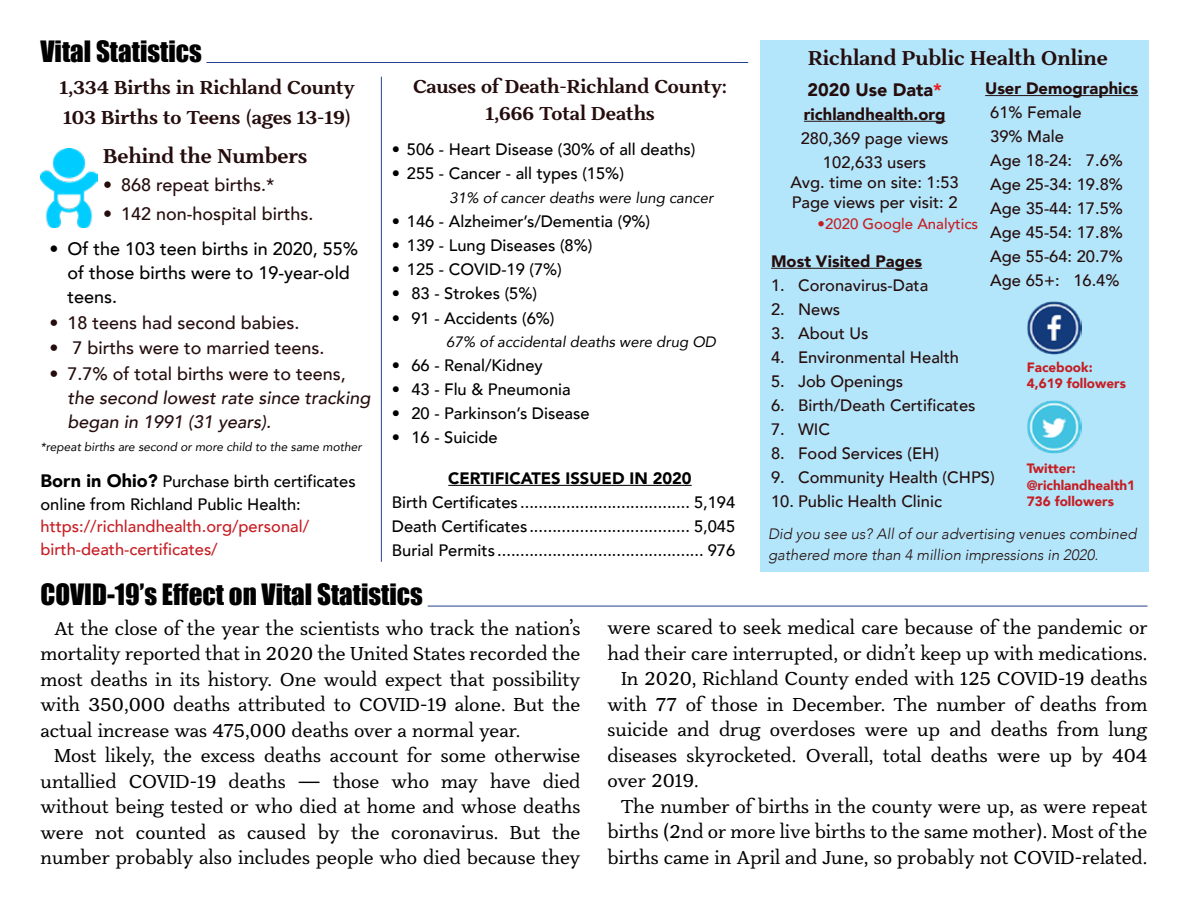
<style>
.page{position:relative;width:1188px;height:918px;background:#fff}
.page>*{position:absolute;margin:0;border:0;box-sizing:border-box;transform-origin:0 0}
.t1{font:27px "Impact";color:#000}
.t2{font:700 22.5px "Slippery";color:#250d0d}
.t3{font:21px/25.5px "Slippery";color:#000;text-align:justify}
.t4{font:700 21px/27px "Slippery";color:#250d0d;text-align:center}
.t5{font:500 18px "Avenir";color:#250d0d}
.t6{font:500 18px/24px "Avenir";color:#000}
.t7{font:italic 500 18px/24px "Avenir";color:#250d0d}
.t8{font:900 18px "Avenir";color:#250d0d}
.t9{font:500 16.5px/24px "Avenir";color:#000;text-align:justify}
.t10{font:500 16.5px/24px "Avenir";color:#250d0d}
.t11{font:500 16.5px/22.5px "Avenir";color:#c61d23}
.t12{font:900 16.5px "Avenir";color:#250d0d}
.t13{font:900 16.5px "Avenir";color:#000}
.t14{font:italic 300 15px/21px "Avenir";color:#250d0d}
.t15{font:italic 15px "Avenir";color:#000}
.t16{font:500 15px "Avenir";color:#c61d23}
.t17{font:900 13.5px/16.2px "Avenir";color:#c61d23}
.t18{font:italic 12px "Avenir";color:#000}
.s1{color:#ed2124}
.s2{font-weight:900;font-size:18px}
</style>
<div class="page">
<div style="left:760px;top:40px;width:389px;height:532px;background:#b3e6fa"></div>
<img style="left:40px;top:148px;width:57px;height:79px">
<hr style="left:448px;top:485px;width:244px;height:1px;background:#000">
<hr style="left:804px;top:121px;width:141px;height:1px;background:#250d0d">
<hr style="left:985px;top:95px;width:153px;height:1px;background:#250d0d">
<hr style="left:771px;top:268px;width:151px;height:1px;background:#250d0d">
<img style="left:1027px;top:301px;width:54px;height:54px">
<img style="left:1027px;top:400px;width:54px;height:54px">
<hr style="left:381px;top:77px;width:1px;height:485px;background:#25408f">
<hr style="left:206px;top:62px;width:542px;height:1px;background:#25408f">
<hr style="left:428px;top:606px;width:719px;height:1px;background:#25408f">
<p class="t1" style="left:40px;top:30px;width:163px">Vital Statistics</p>
<p class="t2" style="left:808px;top:45px;width:301px">Richland Public Health Online</p>
<p class="t8" style="left:808px;top:74px;width:136px">2020 Use Data<span class="s1">*</span></p>
<p class="t12" style="left:804px;top:100px;width:143px">richlandhealth.org</p>
<p class="t10" style="left:801px;top:125px;width:149px;text-align:center">280,369 page views<br>102,633 users</p>
<p class="t10" style="left:791px;top:171px;width:170px;line-height:19.8px">Avg. time on site: 1:53<br>Page views per visit: 2</p>
<p class="t16" style="left:818px;top:210px;width:162px">•2020 Google Analytics</p>
<p class="t4" style="left:413px;top:72px;width:315px">Causes of Death-Richland County:<br>1,666 Total Deaths</p>
<p class="t4" style="left:59px;top:72px;width:297px;line-height:30px;text-align:left">1,334 Births in Richland County<br>103 Births to Teens (ages 13-19)</p>
<p class="t12" style="left:985px;top:74px;width:155px">User Demographics</p>
<p class="t10" style="left:990px;top:100px;width:134px">61% Female<br>39% Male<br>Age 18-24: 7.6%<br>Age 25-34: 19.8%<br>Age 35-44: 17.5%<br>Age 45-54: 17.8%<br>Age 55-64: 20.7%<br>Age 65+: 16.4%</p>
<p class="t9" style="left:392px;top:137px;width:305px">• 506 - Heart Disease (30% of all deaths)</p>
<p class="t9" style="left:392px;top:161px;width:234px">• 255 - Cancer - all types (15%)</p>
<p class="t15" style="left:449px;top:189px;width:265px">31% of cancer deaths were lung cancer</p>
<p class="t9" style="left:392px;top:209px;width:260px">• 146 - Alzheimer’s/Dementia (9%)</p>
<p class="t9" style="left:392px;top:233px;width:202px">• 139 - Lung Diseases (8%)</p>
<p class="t9" style="left:392px;top:257px;width:172px">• 125 - COVID-19 (7%)</p>
<p class="t9" style="left:392px;top:281px;width:147px">• 83 - Strokes (5%)</p>
<p class="t9" style="left:392px;top:305px;width:164px">• 91 - Accidents (6%)</p>
<p class="t15" style="left:446px;top:333px;width:271px">67% of accidental deaths were drug OD</p>
<p class="t9" style="left:392px;top:353px;width:153px">• 66 - Renal/Kidney</p>
<p class="t9" style="left:392px;top:377px;width:180px">• 43 - Flu &amp; Pneumonia</p>
<p class="t9" style="left:392px;top:401px;width:199px">• 20 - Parkinson’s Disease</p>
<p class="t9" style="left:392px;top:425px;width:107px">• 16 - Suicide</p>
<p class="t2" style="left:103px;top:142px;width:206px">Behind the Numbers</p>
<p class="t5" style="left:103px;top:170px;width:173px">• 868 repeat births.*</p>
<p class="t5" style="left:103px;top:198px;width:212px">• 142 non-hospital births.</p>
<p class="t6" style="left:68px;top:236px;width:292px;text-indent:-18px">• Of the 103 teen births in 2020, 55% of those births were to 19-year-old teens.</p>
<p class="t5" style="left:50px;top:307px;width:252px">• 18 teens had second babies.</p>
<p class="t5" style="left:50px;top:332px;width:277px">• 7 births were to married teens.</p>
<p class="t5" style="left:50px;top:358px;width:298px">• 7.7% of total births were to teens,</p>
<p class="t7" style="left:68px;top:386px;width:305px">the second lowest rate since tracking began in 1991 (31 years).</p>
<p class="t18" style="left:40px;top:440px;width:323px">*repeat births are second or more child to the same mother</p>
<p class="t12" style="left:771px;top:247px;width:153px">Most Visited Pages</p>
<p class="t10" style="left:771px;top:272px;width:159px">1. Coronavirus-Data</p>
<p class="t10" style="left:771px;top:296px;width:71px">2. News</p>
<p class="t10" style="left:771px;top:320px;width:99px">3. About Us</p>
<p class="t10" style="left:771px;top:344px;width:190px">4. Environmental Health</p>
<p class="t10" style="left:771px;top:368px;width:134px">5. Job Openings</p>
<p class="t10" style="left:771px;top:392px;width:206px">6. Birth/Death Certificates</p>
<p class="t10" style="left:771px;top:416px;width:61px">7. WIC</p>
<p class="t10" style="left:771px;top:440px;width:169px">8. Food Services (EH)</p>
<p class="t10" style="left:771px;top:464px;width:225px">9. Community Health (CHPS)</p>
<p class="t10" style="left:771px;top:488px;width:172px">10. Public Health Clinic</p>
<p class="t17" style="left:1027px;top:358px;width:101px">Facebook:<br>4,619 followers</p>
<p class="t17" style="left:1027px;top:460px;width:110px">Twitter: @richlandhealth1<br>736 followers</p>
<p class="t13" style="left:448px;top:464px;width:245px">CERTIFICATES ISSUED IN 2020</p>
<p class="t9" style="left:392px;top:490px;width:345px">Birth Certificates ..................................... 5,194<br>Death Certificates ................................... 5,045<br>Burial Permits ............................................. 976</p>
<p class="t9" style="left:40px;top:469px;width:317px;line-height:22.5px"><span class="s2">Born in Ohio?</span> Purchase birth certificates online from Richland Public Health:</p>
<p class="t11" style="left:41px;top:514px;width:270px">https://richlandhealth.org/personal/ birth-death-certificates/</p>
<p class="t14" style="left:768px;top:524px;width:370px">Did you see us? All of our advertising venues combined gathered more than 4 million impressions in 2020.</p>
<p class="t1" style="left:40px;top:573px;width:384px">COVID-19’s Effect on Vital Statistics</p>
<p class="t3" style="left:40px;top:615px;width:542px;text-indent:14px">At the close of the year the scientists who track the nation’s mortality reported that in 2020 the United States recorded the most deaths in its history. One would expect that possibility with 350,000 deaths attributed to COVID-19 alone. But the actual increase was 475,000 deaths over a normal year.</p>
<p class="t3" style="left:40px;top:742px;width:542px;text-indent:14px">Most likely, the excess deaths account for some otherwise untallied COVID-19 deaths — those who may have died without being tested or who died at home and whose deaths were not counted as caused by the coronavirus. But the number probably also includes people who died because they</p>
<p class="t3" style="left:607px;top:615px;width:541px">were scared to seek medical care because of the pandemic or</p>
<p class="t3" style="left:607px;top:640px;width:542px">had their care interrupted, or didn’t keep up with medications.</p>
<p class="t3" style="left:621px;top:666px;width:528px">In 2020, Richland County ended with 125 COVID-19 deaths</p>
<p class="t3" style="left:607px;top:691px;width:542px">with 77 of those in December. The number of deaths from</p>
<p class="t3" style="left:607px;top:717px;width:541px">suicide and drug overdoses were up and deaths from lung</p>
<p class="t3" style="left:607px;top:742px;width:541px">diseases skyrocketed. Overall, total deaths were up by 404</p>
<p class="t3" style="left:607px;top:768px;width:93px">over 2019.</p>
<p class="t3" style="left:621px;top:793px;width:528px">The number of births in the county were up, as were repeat</p>
<p class="t3" style="left:607px;top:819px;width:541px">births (2nd or more live births to the same mother). Most of the</p>
<p class="t3" style="left:607px;top:844px;width:541px">births came in April and June, so probably not COVID-related.</p>
</div>
